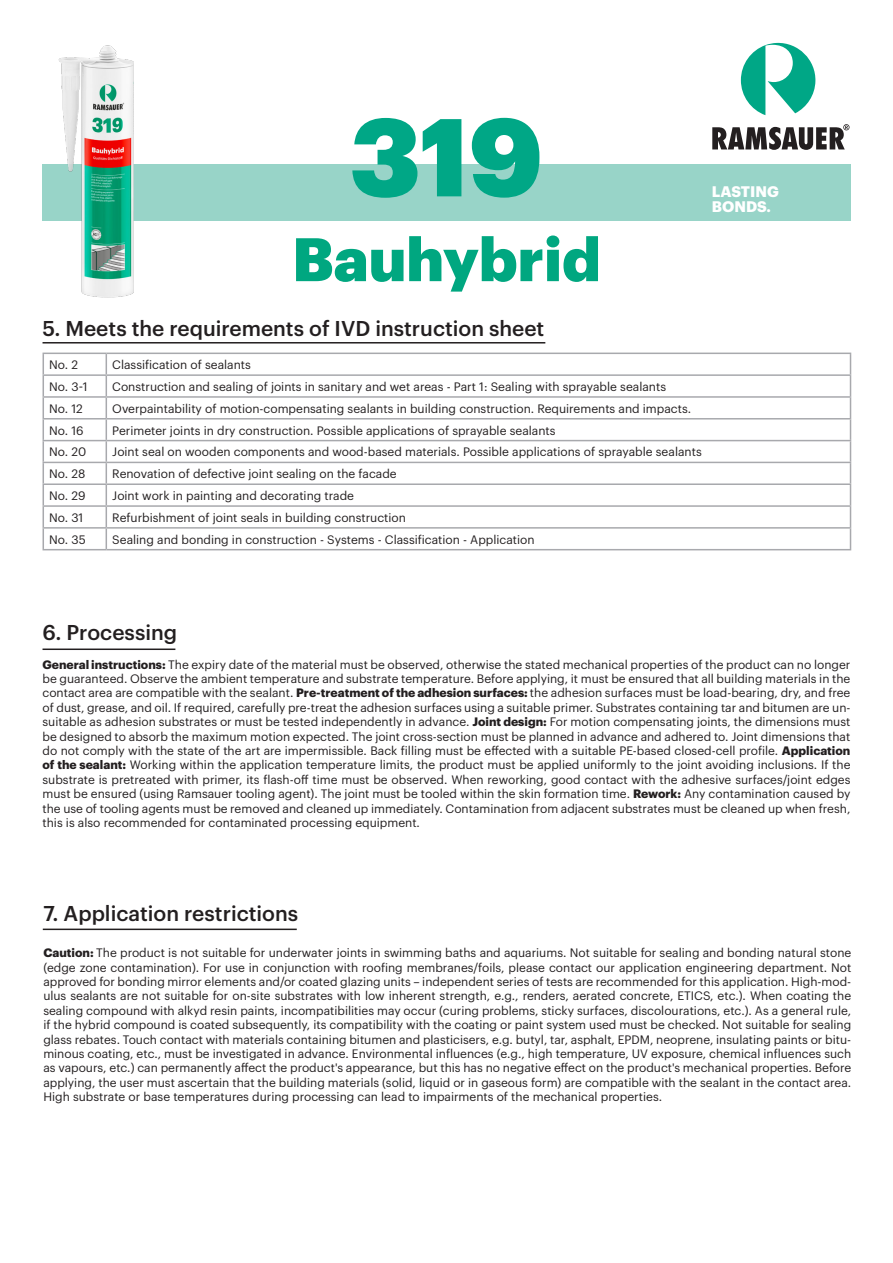
<style>
.page{position:relative;width:893px;height:1263px;background:#fff}
.page>*{position:absolute;margin:0;border:0;box-sizing:border-box;transform-origin:0 0}
.t1{font:900 108px "Graphik";color:#00a786}
.t2{font:900 60px "Graphik";color:#00a780}
.t3{font:500 21px "Graphik";color:#231f20}
.t4{font:700 15px "Graphik";color:#fff}
.t5{font:12px/14.4px "Graphik";color:#231f20;text-align:justify}
.s1{font-weight:700}
</style>
<div class="page">
<hr style="left:43px;top:353px;width:63px;height:1px;background:#a8a9ad">
<hr style="left:106px;top:353px;width:745px;height:1px;background:#a8a9ad">
<hr style="left:43px;top:374px;width:63px;height:2px;background:#a8a9ad">
<hr style="left:106px;top:374px;width:745px;height:2px;background:#a8a9ad">
<hr style="left:43px;top:396px;width:63px;height:2px;background:#a8a9ad">
<hr style="left:106px;top:396px;width:745px;height:2px;background:#a8a9ad">
<hr style="left:43px;top:418px;width:63px;height:1px;background:#a8a9ad">
<hr style="left:106px;top:418px;width:745px;height:1px;background:#a8a9ad">
<hr style="left:43px;top:440px;width:63px;height:1px;background:#a8a9ad">
<hr style="left:106px;top:440px;width:745px;height:1px;background:#a8a9ad">
<hr style="left:43px;top:462px;width:63px;height:1px;background:#a8a9ad">
<hr style="left:106px;top:462px;width:745px;height:1px;background:#a8a9ad">
<hr style="left:43px;top:483px;width:63px;height:2px;background:#a8a9ad">
<hr style="left:106px;top:483px;width:745px;height:2px;background:#a8a9ad">
<hr style="left:43px;top:505px;width:63px;height:2px;background:#a8a9ad">
<hr style="left:106px;top:505px;width:745px;height:2px;background:#a8a9ad">
<hr style="left:43px;top:527px;width:63px;height:2px;background:#a8a9ad">
<svg style="left:43px;top:354px;width:1px;height:195px"></svg>
<hr style="left:106px;top:527px;width:745px;height:2px;background:#a8a9ad">
<svg style="left:106px;top:354px;width:1px;height:195px"></svg>
<svg style="left:850px;top:354px;width:1px;height:195px"></svg>
<hr style="left:43px;top:549px;width:63px;height:1px;background:#a8a9ad">
<hr style="left:106px;top:549px;width:745px;height:1px;background:#a8a9ad">
<hr style="left:43px;top:342px;width:502px;height:1px;background:#231f20">
<hr style="left:43px;top:648px;width:132px;height:2px;background:#231f20">
<div style="left:43px;top:164px;width:808px;height:57px;background:#98d4c8"></div>
<hr style="left:43px;top:928px;width:254px;height:2px;background:#231f20">
<img style="left:42px;top:45px;width:234px;height:299px">
<svg style="left:712px;top:124px;width:137px;height:26px"></svg>
<svg style="left:741px;top:43px;width:75px;height:72px"></svg>
<p class="t1" style="left:350px;top:73px;width:195px">319</p>
<p class="t2" style="left:292px;top:213px;width:310px">Bauhybrid</p>
<p class="t3" style="left:43px;top:312px;width:503px">5. Meets the requirements of IVD instruction sheet</p>
<p class="t5" style="left:49px;top:357px;width:30px">No. 2</p>
<p class="t5" style="left:112px;top:357px;width:140px">Classification of sealants</p>
<p class="t5" style="left:49px;top:378px;width:40px">No. 3-1</p>
<p class="t5" style="left:112px;top:378px;width:555px">Construction and sealing of joints in sanitary and wet areas - Part 1: Sealing with sprayable sealants</p>
<p class="t5" style="left:49px;top:400px;width:35px">No. 12</p>
<p class="t5" style="left:112px;top:400px;width:580px">Overpaintability of motion-compensating sealants in building construction. Requirements and impacts.</p>
<p class="t5" style="left:49px;top:422px;width:36px">No. 16</p>
<p class="t5" style="left:112px;top:422px;width:445px">Perimeter joints in dry construction. Possible applications of sprayable sealants</p>
<p class="t5" style="left:49px;top:444px;width:38px">No. 20</p>
<p class="t5" style="left:112px;top:444px;width:591px">Joint seal on wooden components and wood-based materials. Possible applications of sprayable sealants</p>
<p class="t5" style="left:49px;top:466px;width:38px">No. 28</p>
<p class="t5" style="left:112px;top:466px;width:286px">Renovation of defective joint sealing on the facade</p>
<p class="t5" style="left:49px;top:487px;width:38px">No. 29</p>
<p class="t5" style="left:112px;top:487px;width:243px">Joint work in painting and decorating trade</p>
<p class="t5" style="left:49px;top:509px;width:36px">No. 31</p>
<p class="t5" style="left:112px;top:509px;width:295px">Refurbishment of joint seals in building construction</p>
<p class="t5" style="left:49px;top:531px;width:38px">No. 35</p>
<p class="t5" style="left:112px;top:531px;width:424px">Sealing and bonding in construction - Systems - Classification - Application</p>
<p class="t4" style="left:712px;top:180px;width:69px">LASTING</p>
<p class="t4" style="left:712px;top:195px;width:61px">BONDS.</p>
<p class="t3" style="left:43px;top:617px;width:136px">6. Processing</p>
<p class="t5" style="left:43px;top:656px;width:809px"><span class="s1">General instructions:</span> The expiry date of the material must be observed, otherwise the stated mechanical properties of the product can no longer be guaranteed. Observe the ambient temperature and substrate temperature. Before applying, it must be ensured that all building materials in the contact area are compatible with the sealant. <span class="s1">Pre-treatment of the adhesion surfaces:</span> the adhesion surfaces must be load-bearing, dry, and free of dust, grease, and oil. If required, carefully pre-treat the adhesion surfaces using a suitable primer. Substrates containing tar and bitumen are un&shy;suitable as adhesion substrates or must be tested independently in advance. <span class="s1">Joint design:</span> For motion compensating joints, the dimensions must be designed to absorb the maximum motion expected. The joint cross-section must be planned in advance and adhered to. Joint dimensions that do not comply with the state of the art are impermissible. Back filling must be effected with a suitable PE-based closed-cell profile. <span class="s1">Application of the sealant:</span> Working within the application temperature limits, the product must be applied uniformly to the joint avoiding inclusions. If the substrate is pretreated with primer, its flash-off time must be observed. When reworking, good contact with the adhesive surfaces/joint edges must be ensured (using Ramsauer tooling agent). The joint must be tooled within the skin formation time. <span class="s1">Rework:</span> Any contamination caused by the use of tooling agents must be removed and cleaned up immediately. Contamination from adjacent substrates must be cleaned up when fresh, this is also recommended for contaminated processing equipment.</p>
<p class="t3" style="left:43px;top:898px;width:256px">7. Application restrictions</p>
<p class="t5" style="left:43px;top:944px;width:809px"><span class="s1">Caution:</span> The product is not suitable for underwater joints in swimming baths and aquariums. Not suitable for sealing and bonding natural stone (edge zone contamination). For use in conjunction with roofing membranes/foils, please contact our application engineering department. Not approved for bonding mirror elements and/or coated glazing units – independent series of tests are recommended for this application. High-mod&shy;ulus sealants are not suitable for on-site substrates with low inherent strength, e.g., renders, aerated concrete, ETICS, etc.). When coating the sealing compound with alkyd resin paints, incompatibilities may occur (curing problems, sticky surfaces, discolourations, etc.). As a general rule, if the hybrid compound is coated subsequently, its compatibility with the coating or paint system used must be checked. Not suitable for sealing glass rebates. Touch contact with materials containing bitumen and plasticisers, e.g. butyl, tar, asphalt, EPDM, neoprene, insulating paints or bitu&shy;minous coating, etc., must be investigated in advance. Environmental influences (e.g., high temperature, UV exposure, chemical influences such as vapours, etc.) can permanently affect the product's appearance, but this has no negative effect on the product's mechanical properties. Before applying, the user must ascertain that the building materials (solid, liquid or in gaseous form) are compatible with the sealant in the contact area.<br>High substrate or base temperatures during processing can lead to impairments of the mechanical properties.</p>
</div>
